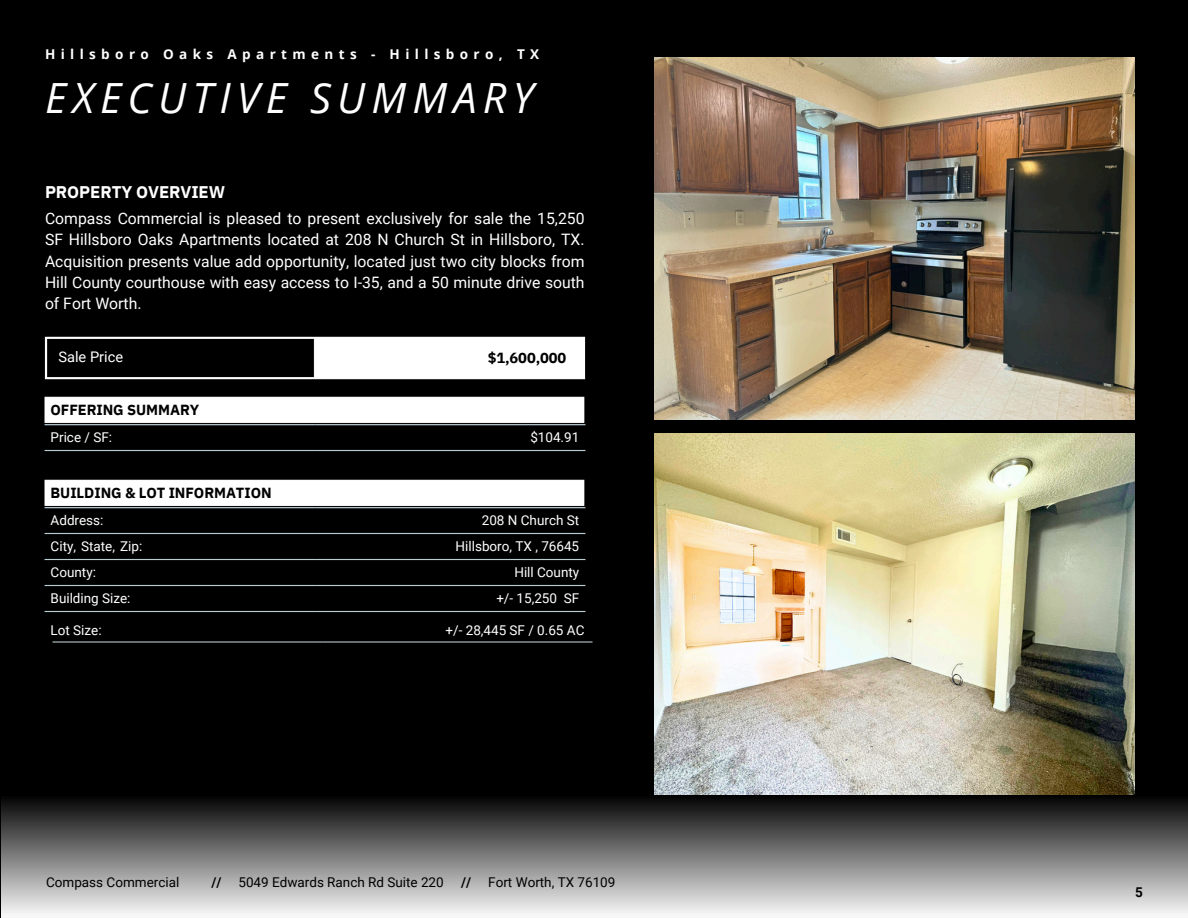
<style>
.page{position:relative;width:1188px;height:918px;background:#000}
.page>*{position:absolute;margin:0;border:0;box-sizing:border-box;transform-origin:0 0}
.t1{font:italic 41.7px "Open Sans";letter-spacing:.15em;color:#fff}
.t2{font:700 16.8px "IBM Plex Sans";letter-spacing:-.005em;color:#fff}
.t3{font:15.75px/21.3px "Roboto";color:#fff;text-align:justify}
.t4{font:700 14.7px "IBM Plex Sans";letter-spacing:-.005em;color:#000}
.t5{font:14.7px "Roboto";color:#fff}
.t6{font:13.5px/25.8px "Roboto";color:#fff}
.t7{font:13.5px "Roboto";color:#000}
.t8{font:700 13.5px "Open Sans";letter-spacing:.4em;color:#fff}
.t9{font:700 13.5px "Roboto";color:#000}
</style>
<div class="page">
<img style="left:44px;top:396px;width:542px;height:30px">
<img style="left:44px;top:449px;width:542px;height:3px">
<img style="left:44px;top:479px;width:542px;height:30px">
<img style="left:44px;top:532px;width:542px;height:3px">
<img style="left:44px;top:558px;width:542px;height:3px">
<img style="left:44px;top:584px;width:542px;height:3px">
<img style="left:44px;top:610px;width:542px;height:3px">
<img style="left:44px;top:336px;width:542px;height:44px">
<img style="left:1px;top:801px;width:1187px;height:117px">
<img style="left:654px;top:58px;width:481px;height:362px">
<img style="left:52px;top:641px;width:541px;height:2px">
<img style="left:654px;top:434px;width:481px;height:361px">
<p class="t8" style="left:45px;top:45px;width:496px">Hillsboro Oaks Apartments - Hillsboro, TX</p>
<p class="t1" style="left:45px;top:69px;width:490px">EXECUTIVE SUMMARY</p>
<p class="t2" style="left:45px;top:181px;width:182px">PROPERTY OVERVIEW</p>
<p class="t3" style="left:45px;top:208px;width:541px">Compass Commercial is pleased to present exclusively for sale the 15,250<br>SF Hillsboro Oaks Apartments located at 208 N Church St in Hillsboro, TX.<br>Acquisition presents value add opportunity, located just two city blocks from Hill County courthouse with easy access to I-35, and a 50 minute drive south of Fort Worth.</p>
<p class="t5" style="left:58px;top:348px;width:66px">Sale Price</p>
<h4 class="t4" style="left:51px;top:400px;width:150px">OFFERING SUMMARY</h4>
<p class="t6" style="left:51px;top:424px;width:63px">Price / SF:</p>
<p class="t4" style="left:51px;top:483px;width:223px">BUILDING &amp; LOT INFORMATION</p>
<p class="t6" style="left:51px;top:508px;width:54px">Address:</p>
<p class="t6" style="left:51px;top:533px;width:93px">City, State, Zip:<br>County:</p>
<p class="t6" style="left:51px;top:585px;width:81px">Building Size:</p>
<p class="t4" style="left:488px;top:348px;width:80px">$1,600,000</p>
<p class="t6" style="left:530px;top:424px;width:50px">$104.91</p>
<p class="t6" style="left:456px;top:508px;width:125px;text-align:right">208 N Church St<br>Hillsboro, TX , 76645<br>Hill County</p>
<p class="t6" style="left:496px;top:585px;width:84px">+/- 15,250 SF</p>
<p class="t6" style="left:51px;top:617px;width:53px">Lot Size:</p>
<p class="t6" style="left:446px;top:617px;width:140px">+/- 28,445 SF / 0.65 AC</p>
<h3 class="t7" style="left:46px;top:875px;width:135px">Compass Commercial</h3>
<p class="t9" style="left:212px;top:875px;width:12px">//</p>
<p class="t7" style="left:238px;top:875px;width:207px">5049 Edwards Ranch Rd Suite 220</p>
<p class="t9" style="left:461px;top:875px;width:12px">//</p>
<p class="t7" style="left:488px;top:875px;width:129px">Fort Worth, TX 76109</p>
<p class="t9" style="left:1135px;top:885px;width:9px">5</p>
</div>
